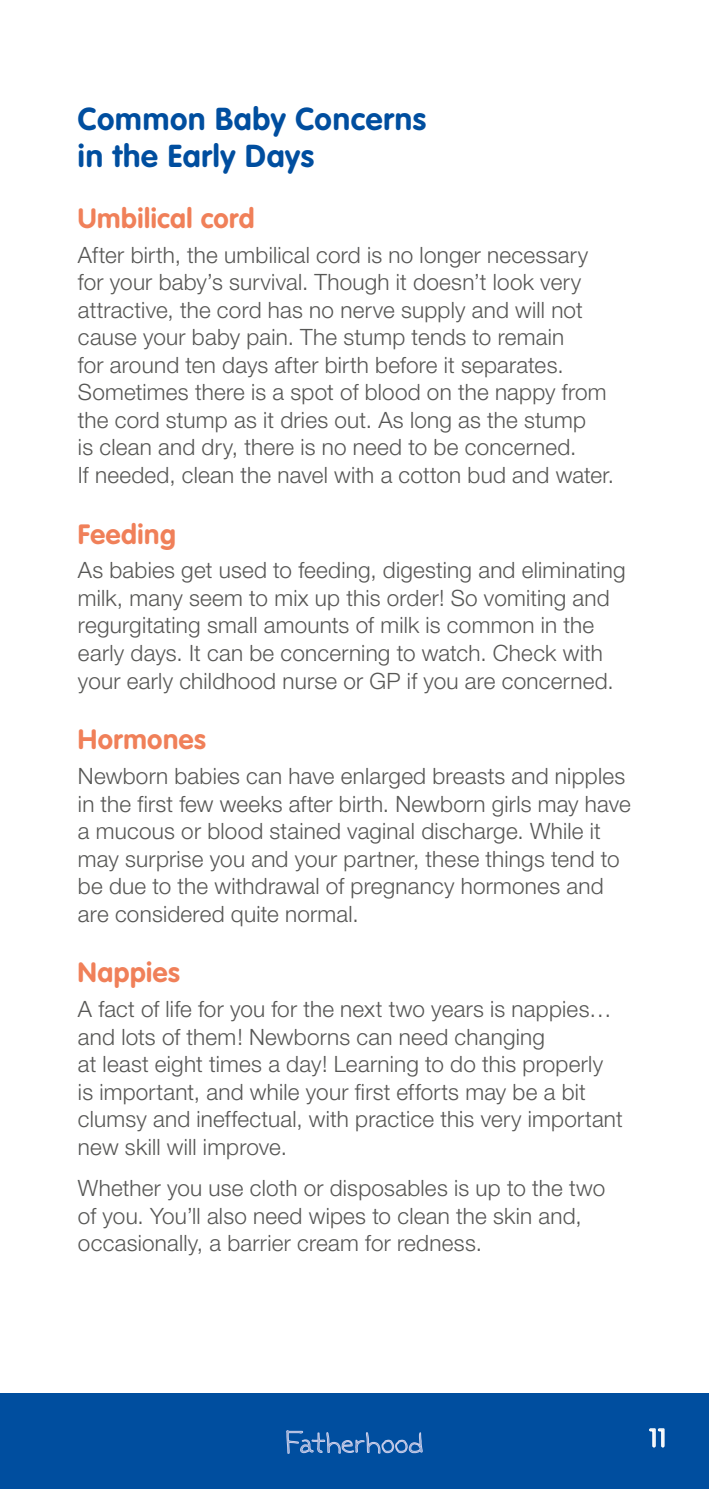
<style>
.page{position:relative;width:709px;height:1489px;background:#fff}
.page>*{position:absolute;margin:0;border:0;box-sizing:border-box;transform-origin:0 0}
.t1{font:700 31.25px/37.5px "VAG Rounded";letter-spacing:.02em;color:#004e9f}
.t2{font:700 27.5px "VAG Rounded";letter-spacing:.015em;color:#f08059}
.t3{font:300 25px "VAG Rounded";color:#fff}
.t4{font:300 22.5px/27.5px "Helvetica Neue";letter-spacing:.01em;color:#575755}
</style>
<div class="page">
<div style="left:0;top:1393px;width:709px;height:95px;background:#004e9f"></div>
<svg style="left:286px;top:1430px;width:137px;height:23px"></svg>
<svg style="left:649px;top:1428px;width:16px;height:19px"></svg>
<h1 class="t1" style="left:78px;top:102px;width:350px">Common Baby Concerns in the Early Days</h1>
<p class="t2" style="left:78px;top:207px;width:178px">Umbilical cord</p>
<p class="t4" style="left:78px;top:243px;width:537px">After birth, the umbilical cord is no longer necessary for your baby’s survival. Though it doesn’t look very attractive, the cord has no nerve supply and will not cause your baby pain. The stump tends to remain<br>for around ten days after birth before it separates.<br>Sometimes there is a spot of blood on the nappy from the cord stump as it dries out. As long as the stump<br>is clean and dry, there is no need to be concerned.<br>If needed, clean the navel with a cotton bud and water.</p>
<p class="t2" style="left:78px;top:522px;width:99px">Feeding</p>
<p class="t4" style="left:78px;top:559px;width:549px">As babies get used to feeding, digesting and eliminating milk, many seem to mix up this order! So vomiting and regurgitating small amounts of milk is common in the early days. It can be concerning to watch. Check with your early childhood nurse or GP if you are concerned.</p>
<p class="t2" style="left:78px;top:728px;width:129px">Hormones</p>
<p class="t4" style="left:78px;top:764px;width:554px">Newborn babies can have enlarged breasts and nipples in the first few weeks after birth. Newborn girls may have a mucous or blood stained vaginal discharge. While it may surprise you and your partner, these things tend to be due to the withdrawal of pregnancy hormones and are considered quite normal.</p>
<p class="t2" style="left:78px;top:961px;width:103px">Nappies</p>
<p class="t4" style="left:78px;top:997px;width:546px">A fact of life for you for the next two years is nappies… and lots of them! Newborns can need changing<br>at least eight times a day! Learning to do this properly is important, and while your first efforts may be a bit clumsy and ineffectual, with practice this very important new skill will improve.</p>
<p class="t4" style="left:78px;top:1176px;width:529px">Whether you use cloth or disposables is up to the two of you. You’ll also need wipes to clean the skin and, occasionally, a barrier cream for redness.</p>
<p class="t3" style="left:649px;top:1423px;width:19px">11</p>
</div>
